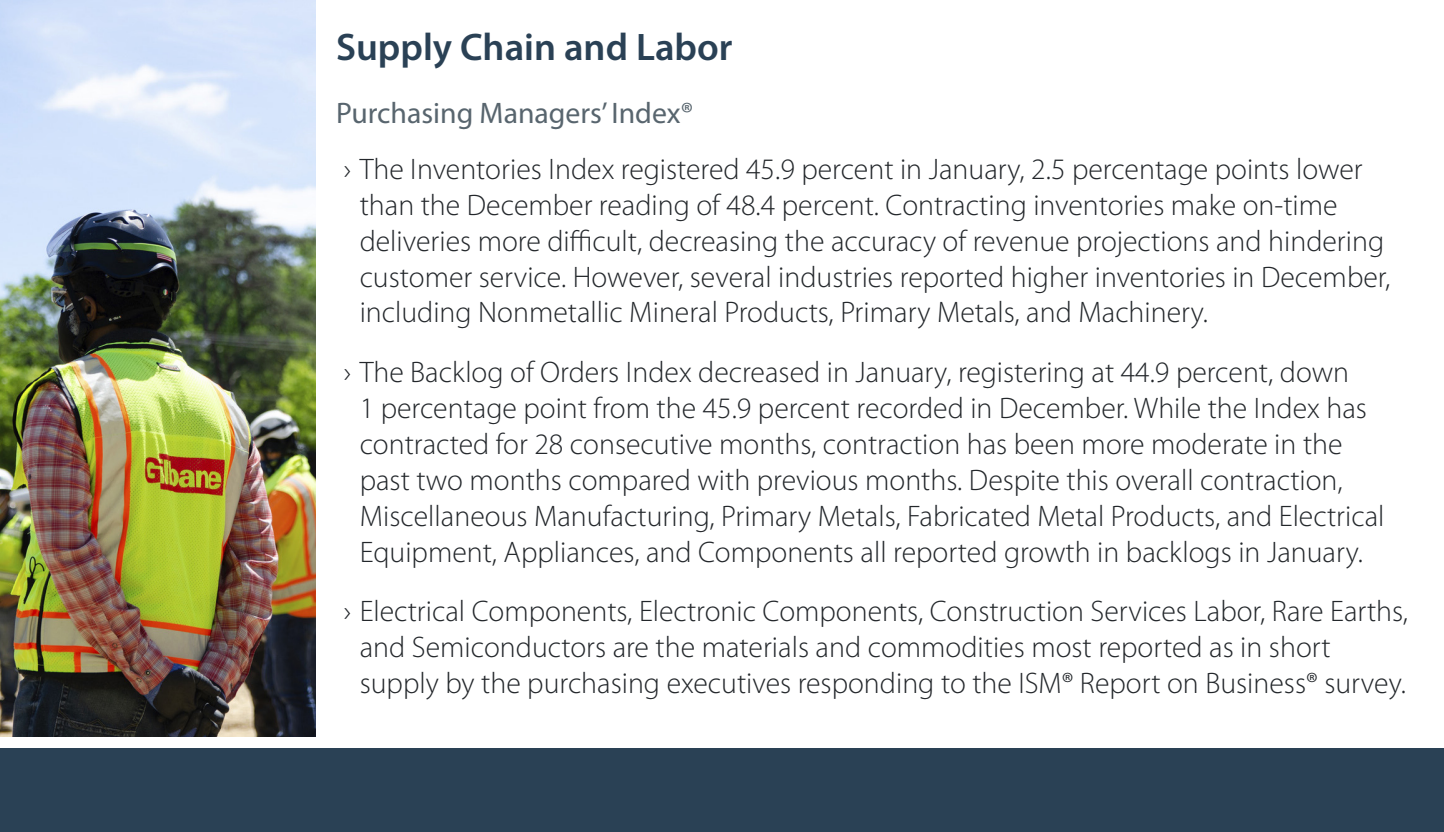
<style>
.page{position:relative;width:1444px;height:832px;background:#fff}
.page>*{position:absolute;margin:0;border:0;box-sizing:border-box;transform-origin:0 0}
.t1{font:600 38.5px "Myriad Pro";color:#2a4155}
.t2{font:300 29.75px/35.9px "Myriad Pro";color:#23272b}
.t3{font:29.75px "Myriad Pro";color:#58656e}
</style>
<div class="page">
<img style="left:0;top:0;width:315px;height:736px">
<div style="left:0;top:748px;width:1444px;height:83px;background:#2a4155"></div>
<p class="t1" style="left:336px;top:23px;width:398px">Supply Chain and Labor</p>
<p class="t3" style="left:336px;top:95px;width:359px">Purchasing Managers’ Index®</p>
<p class="t2" style="left:360px;top:151px;width:1032px;text-indent:-16px">› The Inventories Index registered 45.9 percent in January, 2.5 percentage points lower than the December reading of 48.4 percent. Contracting inventories make on-time deliveries more difficult, decreasing the accuracy of revenue projections and hindering customer service. However, several industries reported higher inventories in December, including Nonmetallic Mineral Products, Primary Metals, and Machinery.</p>
<p class="t2" style="left:360px;top:354px;width:1026px;text-indent:-16px">› The Backlog of Orders Index decreased in January, registering at 44.9 percent, down<br>1 percentage point from the 45.9 percent recorded in December. While the Index has contracted for 28 consecutive months, contraction has been more moderate in the past two months compared with previous months. Despite this overall contraction, Miscellaneous Manufacturing, Primary Metals, Fabricated Metal Products, and Electrical Equipment, Appliances, and Components all reported growth in backlogs in January.</p>
<p class="t2" style="left:360px;top:592px;width:1050px;text-indent:-16px">› Electrical Components, Electronic Components, Construction Services Labor, Rare Earths, and Semiconductors are the materials and commodities most reported as in short supply by the purchasing executives responding to the ISM® Report on Business® survey.</p>
</div>
